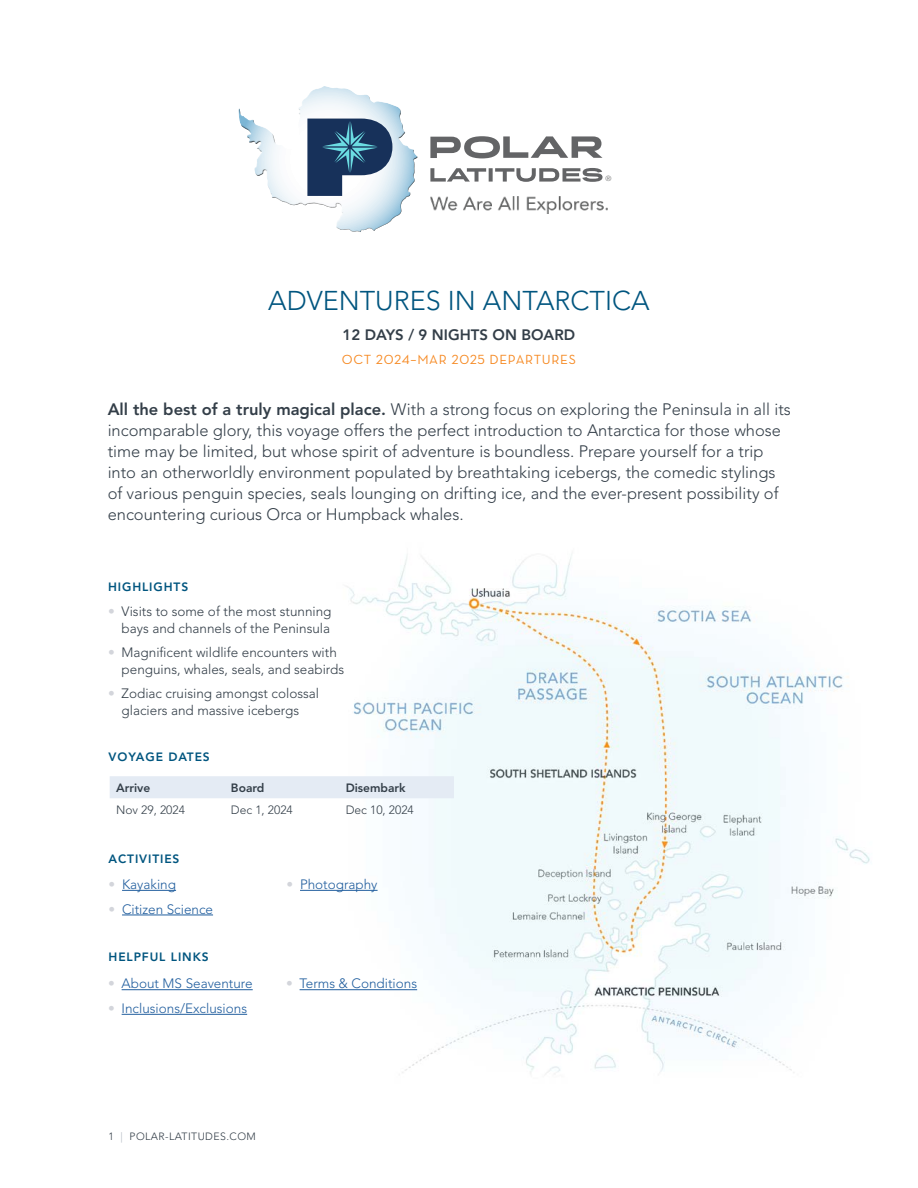
<style>
.page{position:relative;width:918px;height:1188px;background:#fff}
.page>*{position:absolute;margin:0;border:0;box-sizing:border-box;transform-origin:0 0}
.t1{font:300 27px "Avenir LT Std";color:#00557f}
.t2{font:300 16.5px/21px "Avenir LT Std";color:#333e48}
.t3{font:800 15px "Avenir LT Std";color:#333e48}
.t4{font:300 13.5px/16.5px "Avenir LT Std";color:#333e48;text-align:right}
.t5{font:300 13.5px "Avenir LT Std";color:#215e9e}
.t6{font:13.5px "Neutraface Text";letter-spacing:.05em;color:#f68922}
.t7{font:800 12px "Avenir LT Std";letter-spacing:.075em;color:#00557f}
.t8{font:300 12px "Avenir LT Std";color:#343f49}
.t9{font:800 12px "Avenir LT Std";color:#343f49}
.t10{font:300 10.5px "Avenir LT Std";letter-spacing:.04em;color:#333e48}
.t11{font:7.5px "Avenir";color:#5f6060}
.s1{font-weight:800}
.s2{color:#d3d5db}
.s3{color:#afb5bf}
</style>
<div class="page">
<img style="left:331px;top:554px;width:539px;height:520px">
<hr style="left:122px;top:890px;width:54px;height:1px;background:#215e9e">
<hr style="left:122px;top:915px;width:91px;height:1px;background:#215e9e">
<hr style="left:300px;top:890px;width:78px;height:1px;background:#215e9e">
<hr style="left:122px;top:989px;width:131px;height:1px;background:#215e9e">
<hr style="left:122px;top:1014px;width:125px;height:1px;background:#215e9e">
<hr style="left:300px;top:989px;width:117px;height:1px;background:#215e9e">
<svg style="left:238px;top:86px;width:180px;height:146px"></svg>
<svg style="left:430px;top:168px;width:173px;height:14px"></svg>
<svg style="left:430px;top:136px;width:173px;height:22px"></svg>
<img style="left:430px;top:196px;width:178px;height:18px">
<div style="left:110px;top:776px;width:344px;height:22px;background:#e4ebf4"></div>
<p class="t11" style="left:606px;top:174px;width:7px">®</p>
<h1 class="t1" style="left:268px;top:284px;width:383px">ADVENTURES IN ANTARCTICA</h1>
<p class="t3" style="left:343px;top:325px;width:234px">12 DAYS / 9 NIGHTS ON BOARD</p>
<p class="t6" style="left:342px;top:351px;width:236px">OCT 2024–MAR 2025 DEPARTURES</p>
<p class="t2" style="left:108px;top:398px;width:685px"><span class="s1">All the best of a truly magical place.</span> With a strong focus on exploring the Peninsula in all its incomparable glory, this voyage offers the perfect introduction to Antarctica for those whose time may be limited, but whose spirit of adventure is boundless. Prepare yourself for a trip into an otherworldly environment populated by breathtaking icebergs, the comedic stylings of various penguin species, seals lounging on drifting ice, and the ever-present possibility of encountering curious Orca or Humpback whales.</p>
<p class="t7" style="left:108px;top:580px;width:82px">HIGHLIGHTS</p>
<p class="t4" style="left:108px;top:603px;width:225px"><span class="s2">•</span> Visits to some of the most stunning bays and channels of the Peninsula</p>
<p class="t4" style="left:122px;top:644px;width:224px;text-align:left;text-indent:-14px"><span class="s2">•</span> Magnificent wildlife encounters with penguins, whales, seals, and seabirds</p>
<p class="t4" style="left:108px;top:685px;width:213px;text-align:center"><span class="s2">•</span> Zodiac cruising amongst colossal glaciers and massive icebergs</p>
<p class="t7" style="left:109px;top:750px;width:103px">VOYAGE DATES</p>
<p class="t9" style="left:116px;top:781px;width:36px">Arrive</p>
<p class="t9" style="left:231px;top:781px;width:35px">Board</p>
<p class="t9" style="left:346px;top:781px;width:62px">Disembark</p>
<p class="t8" style="left:116px;top:803px;width:70px">Nov 29, 2024</p>
<p class="t8" style="left:231px;top:803px;width:63px">Dec 1, 2024</p>
<p class="t8" style="left:346px;top:803px;width:70px">Dec 10, 2024</p>
<p class="t7" style="left:109px;top:852px;width:72px">ACTIVITIES</p>
<p class="t5" style="left:109px;top:876px;width:69px"><span class="s2">•</span> Kayaking</p>
<p class="t5" style="left:109px;top:901px;width:106px"><span class="s2">•</span> Citizen Science</p>
<p class="t7" style="left:109px;top:949px;width:102px">HELPFUL LINKS</p>
<p class="t5" style="left:108px;top:976px;width:146px"><span class="s2">•</span> About MS Seaventure</p>
<p class="t5" style="left:108px;top:1000px;width:141px"><span class="s2">•</span> Inclusions/Exclusions</p>
<p class="t5" style="left:287px;top:876px;width:93px"><span class="s2">•</span> Photography</p>
<p class="t5" style="left:286px;top:976px;width:133px"><span class="s2">•</span> Terms &amp; Conditions</p>
<p class="t10" style="left:108px;top:1130px;width:149px">1 <span class="s3">|</span> POLAR-LATITUDES.COM</p>
</div>
